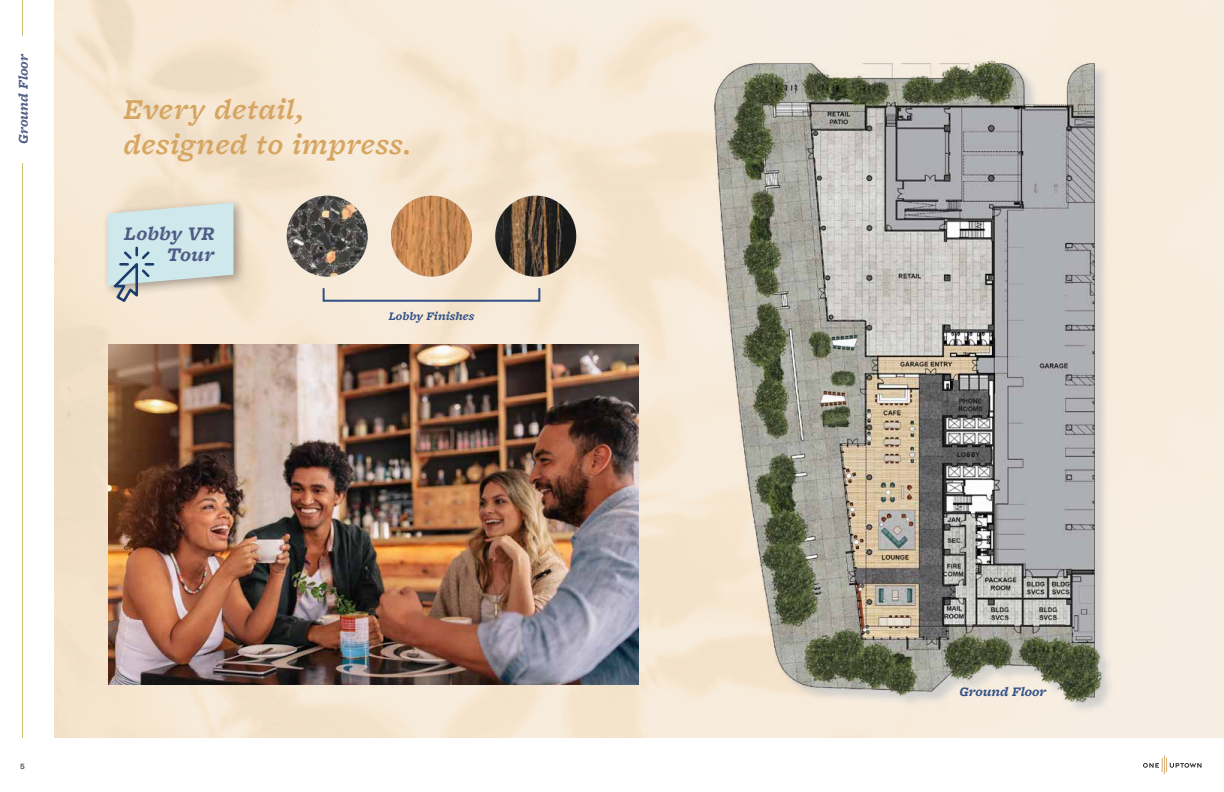
<style>
.page{position:relative;width:1224px;height:792px;background:#fff}
.page>*{position:absolute;margin:0;border:0;box-sizing:border-box;transform-origin:0 0}
.t1{font:italic 600 30px/35px "Freight Micro Pro";letter-spacing:.015em;color:#d7a562}
.t2{font:italic 700 20px/21px "Freight Micro Pro";letter-spacing:.01em;color:#4f5c86;text-align:right}
.t3{font:italic 700 14px "Freight Micro Pro";color:#4f5c86}
.t4{font:italic 700 13.5px "Freight Micro Pro";color:#325187}
.t5{font:italic 700 12px "Freight Micro Pro";color:#325187}
.t6{font:600 8px "Halyard Display";color:#636466}
</style>
<div class="page">
<img style="left:54px;top:0;width:1170px;height:738px">
<img style="left:690px;top:49px;width:429px;height:662px">
<img style="left:108px;top:344px;width:531px;height:341px">
<img style="left:287px;top:196px;width:81px;height:81px;border-radius:40px">
<img style="left:391px;top:196px;width:81px;height:81px;border-radius:40px">
<img style="left:495px;top:196px;width:81px;height:81px;border-radius:40px">
<div style="left:102px;top:196px;width:145px;height:102px;background:#000;opacity:.35"></div>
<svg style="left:108px;top:203px;width:126px;height:101px;background:#cfdfdd"></svg>
<div style="left:323px;top:287px;width:217px;height:15px;border:2px solid #325187"></div>
<svg style="left:1143px;top:755px;width:59px;height:20px"></svg>
<hr style="left:22px;top:0;width:1px;height:738px;background:#c0b45f">
<div style="left:19px;top:36px;width:9px;height:126px;background:#fff"></div>
<p class="t3" style="left:13px;top:144px;width:92px;rotate:-90deg">Ground Floor</p>
<p class="t1" style="left:123px;top:91px;width:289px">Every detail, designed to impress.</p>
<p class="t2" style="left:124px;top:223px;width:92px">Lobby VR<br>Tour</p>
<p class="t5" style="left:389px;top:308px;width:87px">Lobby Finishes</p>
<p class="t6" style="left:20px;top:761px;width:6px">5</p>
<p class="t4" style="left:960px;top:682px;width:88px">Ground Floor</p>
</div>
